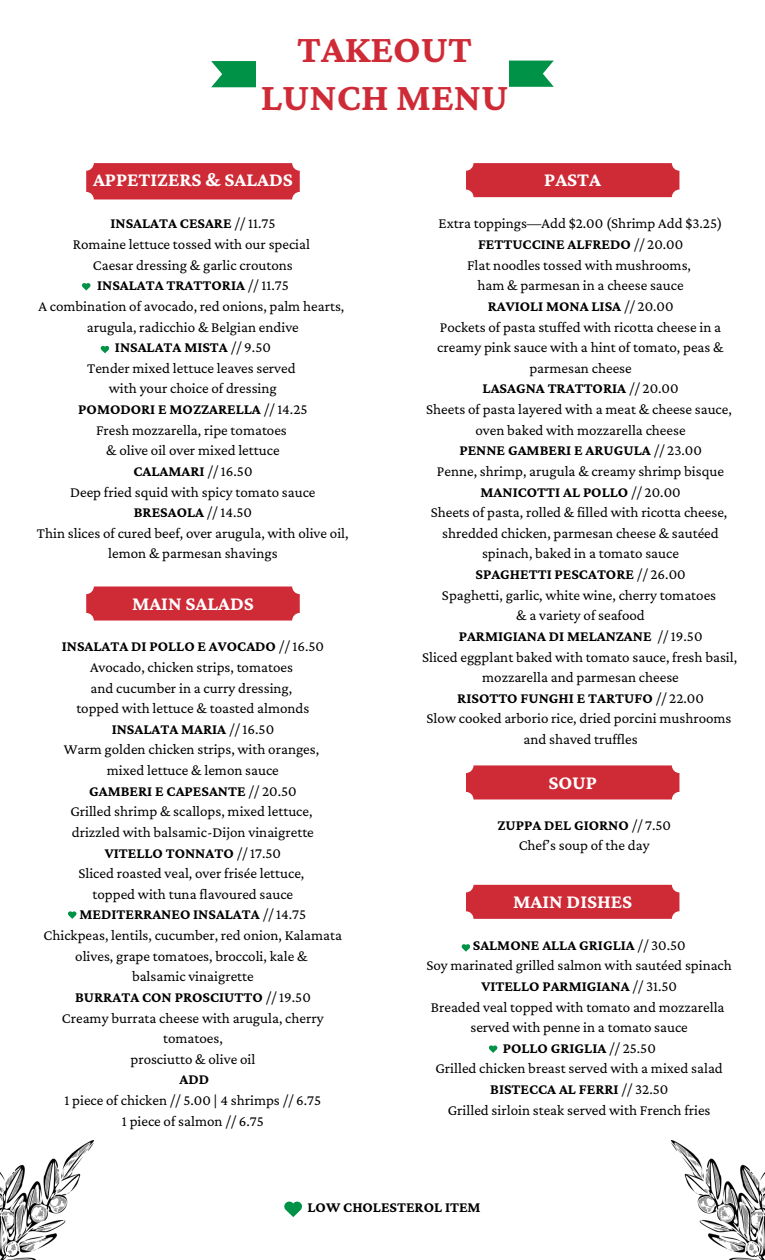
<style>
.page{position:relative;width:765px;height:1260px;background:#fff}
.page>*{position:absolute;margin:0;border:0;box-sizing:border-box;transform-origin:0 0}
.t1{font:700 40px/47.8px "Crimson Pro";color:#ce2b37;text-align:center}
.t2{font:700 20px "Crimson Pro";color:#fff}
.t3{font:15px/20.6px "Crimson Pro";color:#000;text-align:center}
.t4{font:700 15px "Crimson Pro";color:#000}
.s1{font-weight:700}
</style>
<div class="page">
<img style="left:0;top:1141px;width:93px;height:119px">
<div style="left:86px;top:163px;width:214px;height:36px;background:#ce2b37;border-radius:8px"></div>
<svg style="left:211px;top:61px;width:44px;height:26px"></svg>
<svg style="left:509px;top:61px;width:45px;height:26px"></svg>
<div style="left:466px;top:163px;width:213px;height:34px;background:#ce2b37;border-radius:8px"></div>
<div style="left:86px;top:587px;width:214px;height:34px;background:#ce2b37;border-radius:8px"></div>
<div style="left:466px;top:765px;width:213px;height:34px;background:#ce2b37;border-radius:8px"></div>
<div style="left:466px;top:885px;width:213px;height:34px;background:#ce2b37;border-radius:8px"></div>
<img style="left:671px;top:1141px;width:94px;height:119px">
<svg style="left:284px;top:1202px;width:18px;height:15px"></svg>
<svg style="left:82px;top:283px;width:8px;height:8px"></svg>
<svg style="left:101px;top:346px;width:8px;height:7px"></svg>
<svg style="left:68px;top:911px;width:9px;height:8px"></svg>
<svg style="left:462px;top:944px;width:8px;height:8px"></svg>
<svg style="left:489px;top:1045px;width:8px;height:8px"></svg>
<h1 class="t1" style="left:261px;top:25px;width:249px">TAKEOUT<br>LUNCH MENU</h1>
<h2 class="t2" style="left:93px;top:168px;width:201px">APPETIZERS &amp; SALADS</h2>
<h2 class="t2" style="left:544px;top:168px;width:58px">PASTA</h2>
<p class="t3" style="left:37px;top:213px;width:313px"><span class="s1">INSALATA CESARE</span> // 11.75<br>Romaine lettuce tossed with our special<br>Caesar dressing &amp; garlic croutons<br><span class="s1">INSALATA TRATTORIA</span> // 11.75<br>A combination of avocado, red onions, palm hearts, arugula, radicchio &amp; Belgian endive<br><span class="s1">INSALATA MISTA</span> // 9.50<br>Tender mixed lettuce leaves served<br>with your choice of dressing<br><span class="s1">POMODORI E MOZZARELLA</span> // 14.25<br>Fresh mozzarella, ripe tomatoes<br>&amp; olive oil over mixed lettuce<br><span class="s1">CALAMARI</span> // 16.50<br>Deep fried squid with spicy tomato sauce<br><span class="s1">BRESAOLA</span> // 14.50<br>Thin slices of cured beef, over arugula, with olive oil, lemon &amp; parmesan shavings</p>
<h2 class="t2" style="left:132px;top:592px;width:123px">MAIN SALADS</h2>
<p class="t3" style="left:44px;top:636px;width:300px"><span class="s1">INSALATA DI POLLO E AVOCADO</span> // 16.50<br>Avocado, chicken strips, tomatoes<br>and cucumber in a curry dressing,<br>topped with lettuce &amp; toasted almonds <span class="s1">INSALATA MARIA</span> // 16.50<br>Warm golden chicken strips, with oranges,<br>mixed lettuce &amp; lemon sauce<br><span class="s1">GAMBERI E CAPESANTE</span> // 20.50<br>Grilled shrimp &amp; scallops, mixed lettuce,<br>drizzled with balsamic-Dijon vinaigrette <span class="s1">VITELLO TONNATO</span> // 17.50<br>Sliced roasted veal, over frisée lettuce,<br>topped with tuna flavoured sauce <span class="s1">MEDITERRANEO INSALATA</span> // 14.75<br>Chickpeas, lentils, cucumber, red onion, Kalamata olives, grape tomatoes, broccoli, kale &amp;<br>balsamic vinaigrette<br><span class="s1">BURRATA CON PROSCIUTTO</span> // 19.50<br>Creamy burrata cheese with arugula, cherry tomatoes,<br>prosciutto &amp; olive oil</p>
<p class="t4" style="left:180px;top:1071px;width:31px">ADD</p>
<p class="t3" style="left:64px;top:1090px;width:258px">1 piece of chicken // 5.00 | 4 shrimps // 6.75<br>1 piece of salmon // 6.75</p>
<p class="t3" style="left:422px;top:213px;width:317px">Extra toppings—Add $2.00 (Shrimp Add $3.25)<br><span class="s1">FETTUCCINE ALFREDO</span> // 20.00<br>Flat noodles tossed with mushrooms,<br>ham &amp; parmesan in a cheese sauce<br><span class="s1">RAVIOLI MONA LISA</span> // 20.00<br>Pockets of pasta stuffed with ricotta cheese in a creamy pink sauce with a hint of tomato, peas &amp; parmesan cheese<br><span class="s1">LASAGNA TRATTORIA</span> // 20.00<br>Sheets of pasta layered with a meat &amp; cheese sauce, oven baked with mozzarella cheese<br><span class="s1">PENNE GAMBERI E ARUGULA</span> // 23.00<br>Penne, shrimp, arugula &amp; creamy shrimp bisque <span class="s1">MANICOTTI AL POLLO</span> // 20.00<br>Sheets of pasta, rolled &amp; filled with ricotta cheese, shredded chicken, parmesan cheese &amp; sautéed spinach, baked in a tomato sauce<br><span class="s1">SPAGHETTI PESCATORE</span> // 26.00<br>Spaghetti, garlic, white wine, cherry tomatoes<br>&amp; a variety of seafood<br><span class="s1">PARMIGIANA DI MELANZANE</span> // 19.50<br>Sliced eggplant baked with tomato sauce, fresh basil, mozzarella and parmesan cheese<br><span class="s1">RISOTTO FUNGHI E TARTUFO</span> // 22.00<br>Slow cooked arborio rice, dried porcini mushrooms and shaved truffles</p>
<h2 class="t2" style="left:548px;top:771px;width:50px">SOUP</h2>
<p class="t3" style="left:497px;top:814px;width:175px"><span class="s1">ZUPPA DEL GIORNO</span> // 7.50<br>Chef’s soup of the day</p>
<h2 class="t2" style="left:513px;top:890px;width:121px">MAIN DISHES</h2>
<p class="t3" style="left:426px;top:934px;width:307px"><span class="s1">SALMONE ALLA GRIGLIA</span> // 30.50<br>Soy marinated grilled salmon with sautéed spinach <span class="s1">VITELLO PARMIGIANA</span> // 31.50<br>Breaded veal topped with tomato and mozzarella served with penne in a tomato sauce<br><span class="s1">POLLO GRIGLIA</span> // 25.50<br>Grilled chicken breast served with a mixed salad <span class="s1">BISTECCA AL FERRI</span> // 32.50<br>Grilled sirloin steak served with French fries</p>
<p class="t4" style="left:308px;top:1199px;width:175px">LOW CHOLESTEROL ITEM</p>
</div>
